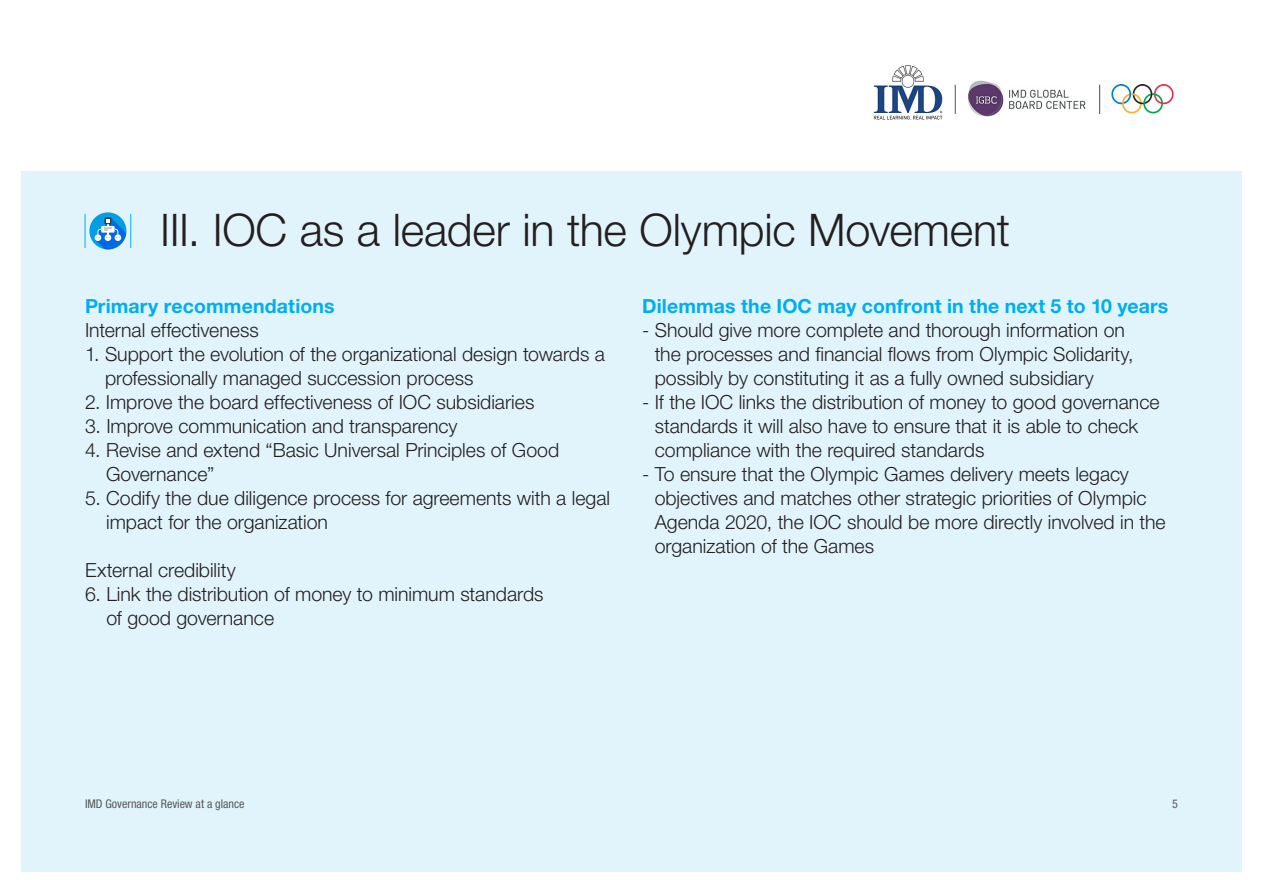
<style>
.page{position:relative;width:1263px;height:893px;background:#fff}
.page>*{position:absolute;margin:0;border:0;box-sizing:border-box;transform-origin:0 0}
.t1{font:300 45px "Helvetica Neue LT Pro";letter-spacing:-.005em;color:#231f20}
.t2{font:300 19.5px/24px "Helvetica Neue LT Pro";color:#231f20}
.t3{font:700 19.5px "Helvetica Neue LT Pro";letter-spacing:.005em;color:#00aeef}
.t4{font:condensed 12px "Helvetica Neue LT Pro";color:#57585a}
</style>
<div class="page">
<div style="left:21px;top:171px;width:1221px;height:701px;background:#e1f4fc"></div>
<hr style="left:85px;top:214px;width:1px;height:34px;background:#00aeef">
<hr style="left:130px;top:214px;width:1px;height:34px;background:#00aeef">
<svg style="left:89px;top:212px;width:37px;height:37px"></svg>
<img style="left:873px;top:65px;width:213px;height:55px">
<img style="left:1099px;top:84px;width:2px;height:30px">
<img style="left:1111px;top:85px;width:63px;height:29px">
<p class="t1" style="left:160px;top:202px;width:851px">III. IOC as a leader in the Olympic Movement</p>
<p class="t3" style="left:85px;top:293px;width:251px">Primary recommendations</p>
<p class="t2" style="left:85px;top:317px;width:175px">Internal effectiveness</p>
<p class="t2" style="left:105px;top:341px;width:501px;text-indent:-20px">1. Support the evolution of the organizational design towards a professionally managed succession process</p>
<p class="t2" style="left:85px;top:389px;width:451px">2. Improve the board effectiveness of IOC subsidiaries</p>
<p class="t2" style="left:85px;top:413px;width:374px">3. Improve communication and transparency</p>
<p class="t2" style="left:106px;top:437px;width:455px;text-indent:-21px">4. Revise and extend “Basic Universal Principles of Good<br>Governance”</p>
<p class="t2" style="left:106px;top:485px;width:505px;text-indent:-21px">5. Codify the due diligence process for agreements with a legal impact for the organization</p>
<p class="t2" style="left:85px;top:557px;width:152px">External credibility</p>
<p class="t2" style="left:106px;top:581px;width:439px;text-indent:-21px">6. Link the distribution of money to minimum standards of good governance</p>
<p class="t3" style="left:642px;top:293px;width:528px">Dilemmas the IOC may confront in the next 5 to 10 years</p>
<p class="t2" style="left:655px;top:317px;width:480px;text-indent:-13px">- Should give more complete and thorough information on the processes and financial flows from Olympic Solidarity, possibly by constituting it as a fully owned subsidiary</p>
<p class="t2" style="left:655px;top:389px;width:506px;text-indent:-13px">- If the IOC links the distribution of money to good governance standards it will also have to ensure that it is able to check compliance with the required standards</p>
<p class="t2" style="left:655px;top:461px;width:512px;text-indent:-13px">- To ensure that the Olympic Games delivery meets legacy objectives and matches other strategic priorities of Olympic Agenda 2020, the IOC should be more directly involved in the organization of the Games</p>
<p class="t4" style="left:85px;top:797px;width:161px">IMD Governance Review at a glance</p>
<p class="t4" style="left:1172px;top:797px;width:7px">5</p>
</div>
